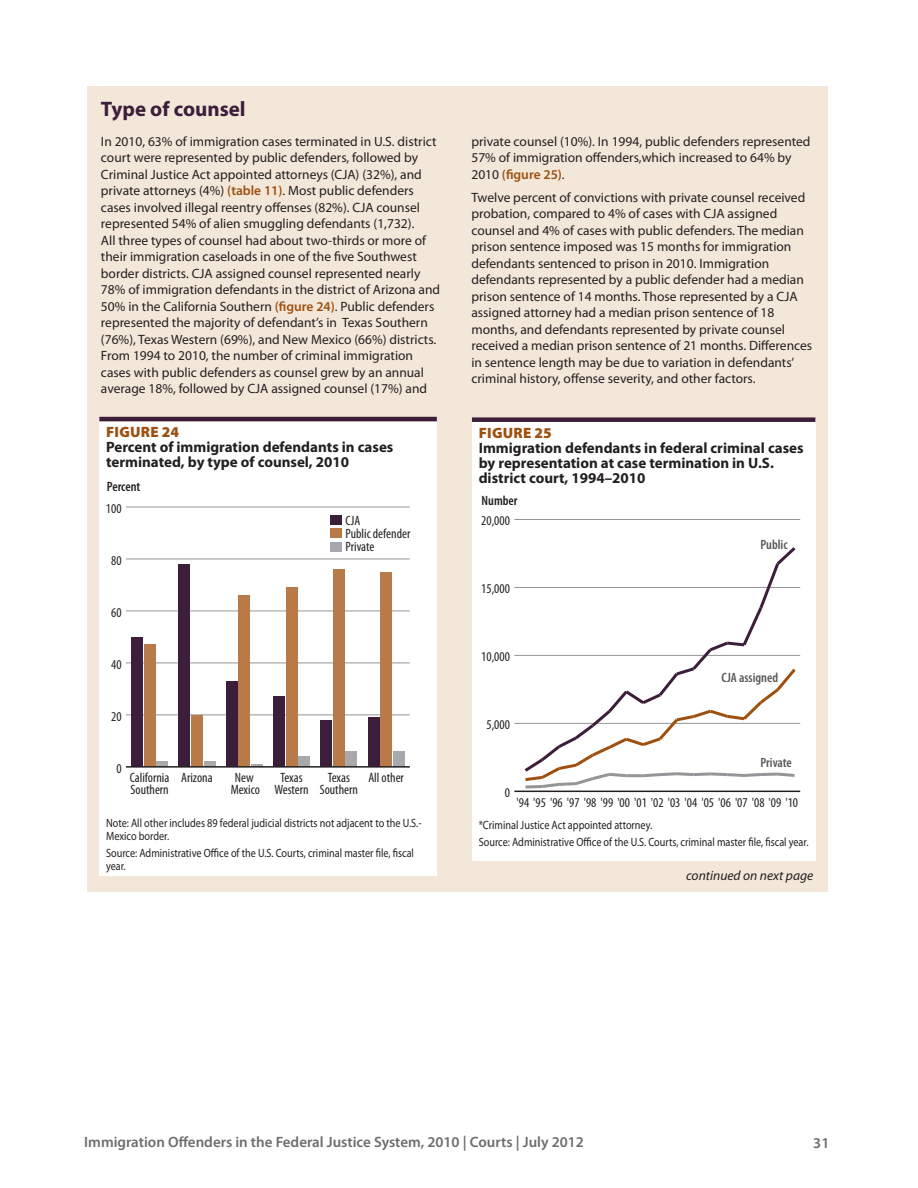
<style>
.page{position:relative;width:918px;height:1188px;background:#fff}
.page>*{position:absolute;margin:0;border:0;box-sizing:border-box;transform-origin:0 0}
.Box_head{font:700 21px "Myriad Pro";color:#3c1d3a}
.Figure_title{font:700 15px/15px "Myriad Pro";color:#231f20}
.t1{font:600 15px "Myriad Pro";color:#6c6d70}
.t2{font:900 15px "Myriad Pro";letter-spacing:.02em;color:#9d5010}
.Box_text{font:13.5px/16.5px "Myriad Pro";color:#231f20}
.t3{font:condensed 13.5px/12px "Myriad Pro";color:#231f20;text-align:center}
.t4{font:600 condensed 13.5px "Myriad Pro";color:#57585a}
.Box_text-2{font:italic 13.5px "Myriad Pro";color:#231f20}
.t5{font:600 condensed 13.5px "Myriad Pro";color:#231f20}
.Table_notes{font:12px/13.5px "Myriad Pro";color:#231f20;scale:.85 1}
.s1{font-weight:600;color:#9d5010}
</style>
<div class="page">
<div style="left:87px;top:86px;width:741px;height:806px;background:#f3e7da"></div>
<div style="left:99px;top:422px;width:338px;height:454px;background:#fff"></div>
<hr style="left:126px;top:715px;width:284px;height:1px;background:#939598">
<hr style="left:126px;top:663px;width:284px;height:1px;background:#939598">
<hr style="left:126px;top:611px;width:284px;height:1px;background:#939598">
<hr style="left:126px;top:559px;width:284px;height:1px;background:#939598">
<hr style="left:126px;top:507px;width:284px;height:1px;background:#939598">
<div style="left:330px;top:542px;width:12px;height:10px;background:#a8a9ad"></div>
<div style="left:157px;top:762px;width:11px;height:5px;background:#a8a9ad"></div>
<div style="left:204px;top:762px;width:11px;height:5px;background:#a8a9ad"></div>
<svg style="left:251px;top:764px;width:12px;height:2px"></svg>
<div style="left:299px;top:756px;width:11px;height:11px;background:#a8a9ad"></div>
<div style="left:346px;top:751px;width:11px;height:16px;background:#a8a9ad"></div>
<div style="left:393px;top:751px;width:11px;height:16px;background:#a8a9ad"></div>
<div style="left:330px;top:529px;width:12px;height:9px;background:#b87a48"></div>
<div style="left:144px;top:645px;width:11px;height:122px;background:#b87a48"></div>
<div style="left:191px;top:715px;width:12px;height:52px;background:#b87a48"></div>
<div style="left:239px;top:595px;width:11px;height:172px;background:#b87a48"></div>
<div style="left:286px;top:588px;width:11px;height:179px;background:#b87a48"></div>
<div style="left:333px;top:569px;width:12px;height:198px;background:#b87a48"></div>
<div style="left:380px;top:572px;width:12px;height:195px;background:#b87a48"></div>
<div style="left:330px;top:515px;width:12px;height:10px;background:#3c1d3a"></div>
<div style="left:131px;top:637px;width:12px;height:130px;background:#3c1d3a"></div>
<div style="left:179px;top:564px;width:11px;height:203px;background:#3c1d3a"></div>
<div style="left:226px;top:681px;width:11px;height:86px;background:#3c1d3a"></div>
<div style="left:273px;top:697px;width:12px;height:70px;background:#3c1d3a"></div>
<div style="left:321px;top:720px;width:11px;height:47px;background:#3c1d3a"></div>
<div style="left:368px;top:717px;width:11px;height:50px;background:#3c1d3a"></div>
<hr style="left:126px;top:766px;width:284px;height:2px;background:#231f20">
<hr style="left:99px;top:417px;width:338px;height:4px;background:#3c1d3a">
<div style="left:472px;top:420px;width:343px;height:441px;background:#fff"></div>
<hr style="left:514px;top:723px;width:286px;height:1px;background:#939598">
<hr style="left:514px;top:655px;width:286px;height:1px;background:#939598">
<hr style="left:514px;top:587px;width:286px;height:1px;background:#939598">
<hr style="left:514px;top:519px;width:286px;height:1px;background:#939598">
<svg style="left:521px;top:547px;width:278px;height:242px"></svg>
<hr style="left:514px;top:791px;width:286px;height:1px;background:#231f20">
<div style="left:472px;top:417px;width:343px;height:5px;background:#3c1d3a"></div>
<p class="Box_head" style="left:101px;top:95px;width:146px">Type of counsel</p>
<p class="Box_text" style="left:101px;top:133px;width:341px">In 2010, 63% of immigration cases terminated in U.S. district court were represented by public defenders, followed by Criminal Justice Act appointed attorneys (CJA) (32%), and private attorneys (4%) <span class="s1">(table 11)</span>. Most public defenders cases involved illegal reentry offenses (82%). CJA counsel represented 54% of alien smuggling defendants (1,732).<br>All three types of counsel had about two-thirds or more of their immigration caseloads in one of the five Southwest border districts. CJA assigned counsel represented nearly 78% of immigration defendants in the district of Arizona and 50% in the California Southern <span class="s1">(figure 24)</span>. Public defenders represented the majority of defendant’s in Texas Southern (76%), Texas Western (69%), and New Mexico (66%) districts.<br>From 1994 to 2010, the number of criminal immigration cases with public defenders as counsel grew by an annual average 18%, followed by CJA assigned counsel (17%) and</p>
<p class="Box_text" style="left:471px;top:133px;width:341px">private counsel (10%). In 1994, public defenders represented<br>57% of immigration offenders,which increased to 64% by<br>2010 <span class="s1">(figure 25)</span>.</p>
<p class="Box_text" style="left:471px;top:189px;width:342px">Twelve percent of convictions with private counsel received probation, compared to 4% of cases with CJA assigned counsel and 4% of cases with public defenders. The median prison sentence imposed was 15 months for immigration defendants sentenced to prison in 2010. Immigration defendants represented by a public defender had a median prison sentence of 14 months. Those represented by a CJA assigned attorney had a median prison sentence of 18 months, and defendants represented by private counsel received a median prison sentence of 21 months. Differences in sentence length may be due to variation in defendants’ criminal history, offense severity, and other factors.</p>
<p class="t2" style="left:106px;top:422px;width:75px">FIGURE 24</p>
<p class="Figure_title" style="left:106px;top:439px;width:289px">Percent of immigration defendants in cases terminated, by type of counsel, 2010</p>
<p class="t5" style="left:107px;top:478px;width:35px">Percent</p>
<p class="t3" style="left:106px;top:502px;width:17px">100</p>
<p class="t3" style="left:111px;top:554px;width:12px">80</p>
<p class="t3" style="left:111px;top:606px;width:12px">60</p>
<p class="t3" style="left:111px;top:658px;width:12px">40</p>
<p class="t3" style="left:111px;top:710px;width:12px">20</p>
<p class="t3" style="left:116px;top:762px;width:7px">0</p>
<p class="t3" style="left:130px;top:772px;width:84px;text-align:left">California Arizona<br>Southern</p>
<p class="t3" style="left:346px;top:514px;width:16px">CJA</p>
<p class="t3" style="left:346px;top:527px;width:66px">Public defender</p>
<p class="t3" style="left:346px;top:540px;width:30px">Private</p>
<p class="t3" style="left:231px;top:772px;width:31px">New<br>Mexico</p>
<p class="t3" style="left:274px;top:772px;width:36px">Texas<br>Western</p>
<p class="t3" style="left:328px;top:772px;width:24px">Texas</p>
<p class="t3" style="left:368px;top:772px;width:37px">All other</p>
<p class="t3" style="left:320px;top:784px;width:40px">Southern</p>
<p class="Table_notes" style="left:106px;top:816px;width:373px">Note: All other includes 89 federal judicial districts not adjacent to the U.S.-<br>Mexico border.</p>
<p class="Table_notes" style="left:106px;top:846px;width:364px">Source: Administrative Office of the U.S. Courts, criminal master file, fiscal year.</p>
<p class="t2" style="left:479px;top:423px;width:75px">FIGURE 25</p>
<p class="Figure_title" style="left:479px;top:440px;width:326px">Immigration defendants in federal criminal cases by representation at case termination in U.S. district court, 1994–2010</p>
<p class="t5" style="left:482px;top:492px;width:37px">Number</p>
<p class="t3" style="left:481px;top:515px;width:30px">20,000</p>
<p class="t3" style="left:481px;top:583px;width:30px">15,000</p>
<p class="t3" style="left:481px;top:651px;width:30px">10,000</p>
<p class="t3" style="left:487px;top:718px;width:25px">5,000</p>
<p class="t4" style="left:760px;top:536px;width:29px">Public</p>
<p class="t4" style="left:721px;top:669px;width:58px">CJA assigned</p>
<p class="t4" style="left:760px;top:754px;width:33px">Private</p>
<p class="t3" style="left:517px;top:796px;width:283px">'94 '95 '96 '97 '98 '99 '00 '01 '02 '03 '04 '05 '06 '07 '08 '09 '10</p>
<p class="t3" style="left:505px;top:786px;width:7px">0</p>
<p class="Table_notes" style="left:479px;top:818px;width:205px">*Criminal Justice Act appointed attorney.</p>
<p class="Table_notes" style="left:479px;top:835px;width:388px">Source: Administrative Office of the U.S. Courts, criminal master file, fiscal year.</p>
<p class="Box_text-2" style="left:686px;top:867px;width:129px">continued on next page</p>
<p class="t1" style="left:84px;top:1132px;width:501px">Immigration Offenders in the Federal Justice System, 2010 | Courts | July 2012</p>
<p class="t1" style="left:813px;top:1133px;width:18px">31</p>
</div>
